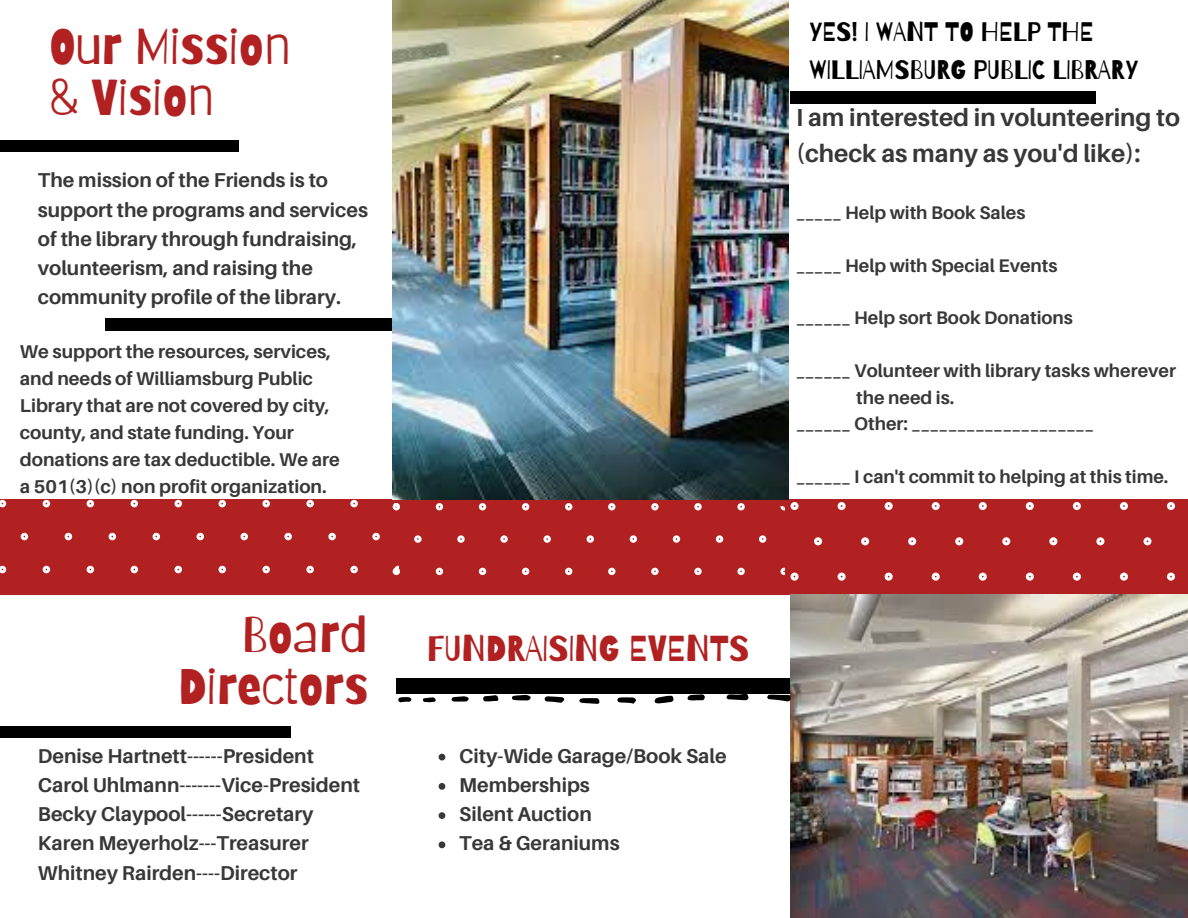
<style>
.page{position:relative;width:1188px;height:918px;background:#fff}
.page>*{position:absolute;margin:0;border:0;box-sizing:border-box;transform-origin:0 0}
.t1{font:49.8px "Barriecito";color:#b22121}
.t2{font:35.85px "Barriecito";color:#b22121}
.t3{font:26.7px/37.2px "Barriecito";color:#000}
.t4{font:700 24.6px/36.2px "Aileron";color:#383838}
.t5{font:700 20.1px/29.2px "Aileron";color:#383838}
.t6{font:700 18.6px/27px "Aileron";color:#383838}
.t7{font:700 18.3px "Aileron";color:#383838}
</style>
<div class="page">
<div style="left:396px;top:679px;width:403px;height:14px;background:#000"></div>
<div style="left:0;top:500px;width:1188px;height:94px;background:#b22121"></div>
<svg style="left:0;top:500px;width:6px;height:7px"></svg>
<svg style="left:43px;top:500px;width:7px;height:7px"></svg>
<svg style="left:87px;top:500px;width:7px;height:7px"></svg>
<svg style="left:131px;top:500px;width:7px;height:7px"></svg>
<svg style="left:175px;top:500px;width:7px;height:7px"></svg>
<svg style="left:218px;top:500px;width:8px;height:7px"></svg>
<svg style="left:262px;top:500px;width:8px;height:7px"></svg>
<svg style="left:306px;top:500px;width:8px;height:7px"></svg>
<svg style="left:350px;top:500px;width:8px;height:7px"></svg>
<svg style="left:21px;top:533px;width:7px;height:7px"></svg>
<svg style="left:65px;top:533px;width:7px;height:7px"></svg>
<svg style="left:109px;top:533px;width:7px;height:7px"></svg>
<svg style="left:153px;top:533px;width:7px;height:7px"></svg>
<svg style="left:196px;top:533px;width:8px;height:7px"></svg>
<svg style="left:240px;top:533px;width:8px;height:7px"></svg>
<svg style="left:284px;top:533px;width:8px;height:7px"></svg>
<svg style="left:328px;top:533px;width:8px;height:7px"></svg>
<svg style="left:372px;top:533px;width:8px;height:7px"></svg>
<svg style="left:0;top:566px;width:6px;height:7px"></svg>
<svg style="left:43px;top:566px;width:7px;height:7px"></svg>
<svg style="left:87px;top:566px;width:7px;height:7px"></svg>
<svg style="left:131px;top:566px;width:7px;height:7px"></svg>
<svg style="left:175px;top:566px;width:7px;height:7px"></svg>
<svg style="left:218px;top:566px;width:8px;height:7px"></svg>
<svg style="left:262px;top:566px;width:8px;height:7px"></svg>
<svg style="left:306px;top:566px;width:8px;height:7px"></svg>
<svg style="left:350px;top:566px;width:8px;height:7px"></svg>
<div style="left:105px;top:318px;width:334px;height:13px;background:#000"></div>
<img style="left:393px;top:0;width:396px;height:499px">
<img style="left:790px;top:594px;width:398px;height:324px">
<div style="left:0;top:140px;width:239px;height:12px;background:#000"></div>
<div style="left:790px;top:92px;width:306px;height:11px;background:#000"></div>
<div style="left:0;top:726px;width:290px;height:11px;background:#000"></div>
<svg style="left:393px;top:503px;width:7px;height:7px"></svg>
<svg style="left:436px;top:503px;width:7px;height:7px"></svg>
<svg style="left:479px;top:503px;width:7px;height:7px"></svg>
<svg style="left:522px;top:503px;width:7px;height:7px"></svg>
<svg style="left:565px;top:503px;width:7px;height:7px"></svg>
<svg style="left:608px;top:503px;width:8px;height:7px"></svg>
<svg style="left:651px;top:503px;width:8px;height:7px"></svg>
<svg style="left:694px;top:503px;width:8px;height:7px"></svg>
<svg style="left:737px;top:503px;width:8px;height:7px"></svg>
<svg style="left:414px;top:535px;width:8px;height:8px"></svg>
<svg style="left:457px;top:535px;width:8px;height:8px"></svg>
<svg style="left:500px;top:535px;width:8px;height:8px"></svg>
<svg style="left:543px;top:535px;width:8px;height:8px"></svg>
<svg style="left:587px;top:535px;width:7px;height:8px"></svg>
<svg style="left:630px;top:535px;width:7px;height:8px"></svg>
<svg style="left:673px;top:535px;width:7px;height:8px"></svg>
<svg style="left:716px;top:535px;width:7px;height:8px"></svg>
<svg style="left:759px;top:535px;width:7px;height:8px"></svg>
<svg style="left:393px;top:566px;width:7px;height:9px"></svg>
<svg style="left:436px;top:568px;width:7px;height:7px"></svg>
<svg style="left:479px;top:568px;width:7px;height:7px"></svg>
<svg style="left:522px;top:568px;width:7px;height:7px"></svg>
<svg style="left:565px;top:568px;width:7px;height:7px"></svg>
<svg style="left:608px;top:568px;width:8px;height:7px"></svg>
<svg style="left:651px;top:568px;width:8px;height:7px"></svg>
<svg style="left:694px;top:568px;width:8px;height:7px"></svg>
<svg style="left:737px;top:568px;width:8px;height:7px"></svg>
<svg style="left:781px;top:568px;width:3px;height:7px"></svg>
<svg style="left:791px;top:502px;width:8px;height:8px"></svg>
<svg style="left:838px;top:502px;width:8px;height:8px"></svg>
<svg style="left:885px;top:502px;width:8px;height:8px"></svg>
<svg style="left:932px;top:502px;width:8px;height:8px"></svg>
<svg style="left:979px;top:502px;width:8px;height:8px"></svg>
<svg style="left:1026px;top:502px;width:8px;height:8px"></svg>
<svg style="left:1073px;top:502px;width:8px;height:8px"></svg>
<svg style="left:1120px;top:502px;width:8px;height:8px"></svg>
<svg style="left:1167px;top:502px;width:8px;height:8px"></svg>
<svg style="left:814px;top:537px;width:8px;height:8px"></svg>
<svg style="left:861px;top:537px;width:8px;height:8px"></svg>
<svg style="left:908px;top:537px;width:8px;height:8px"></svg>
<svg style="left:955px;top:537px;width:8px;height:8px"></svg>
<svg style="left:1002px;top:537px;width:8px;height:8px"></svg>
<svg style="left:1049px;top:537px;width:8px;height:8px"></svg>
<svg style="left:1096px;top:537px;width:8px;height:8px"></svg>
<svg style="left:1143px;top:537px;width:9px;height:8px"></svg>
<svg style="left:791px;top:573px;width:8px;height:8px"></svg>
<svg style="left:838px;top:573px;width:8px;height:8px"></svg>
<svg style="left:885px;top:573px;width:8px;height:8px"></svg>
<svg style="left:932px;top:573px;width:8px;height:8px"></svg>
<svg style="left:979px;top:573px;width:8px;height:8px"></svg>
<svg style="left:1026px;top:573px;width:8px;height:8px"></svg>
<svg style="left:1073px;top:573px;width:8px;height:8px"></svg>
<svg style="left:1120px;top:573px;width:8px;height:8px"></svg>
<svg style="left:1167px;top:573px;width:8px;height:8px"></svg>
<svg style="left:439px;top:754px;width:6px;height:6px"></svg>
<svg style="left:439px;top:783px;width:6px;height:7px"></svg>
<svg style="left:439px;top:812px;width:6px;height:7px"></svg>
<svg style="left:439px;top:841px;width:6px;height:7px"></svg>
<svg style="left:767px;top:695px;width:24px;height:6px"></svg>
<svg style="left:654px;top:696px;width:20px;height:7px"></svg>
<svg style="left:727px;top:694px;width:22px;height:6px"></svg>
<svg style="left:579px;top:698px;width:20px;height:6px"></svg>
<svg style="left:545px;top:696px;width:19px;height:7px"></svg>
<svg style="left:617px;top:697px;width:19px;height:7px"></svg>
<svg style="left:687px;top:694px;width:18px;height:6px"></svg>
<svg style="left:512px;top:695px;width:19px;height:6px"></svg>
<svg style="left:483px;top:695px;width:15px;height:6px"></svg>
<svg style="left:452px;top:696px;width:17px;height:6px"></svg>
<svg style="left:398px;top:697px;width:13px;height:5px"></svg>
<svg style="left:423px;top:697px;width:13px;height:5px"></svg>
<p class="t1" style="left:49px;top:16px;width:243px">Our Mission</p>
<p class="t1" style="left:49px;top:67px;width:167px">&amp; Vision</p>
<p class="t5" style="left:38px;top:165px;width:332px">The mission of the Friends is to support the programs and services of the library through fundraising, volunteerism, and raising the community profile of the library.</p>
<p class="t6" style="left:20px;top:337px;width:322px">We support the resources, services, and needs of Williamsburg Public Library that are not covered by city, county, and state funding. Your donations are tax deductible. We are a 501(3)(c) non profit organization.</p>
<p class="t1" style="left:242px;top:604px;width:128px">Board</p>
<p class="t1" style="left:178px;top:656px;width:192px">Directors</p>
<p class="t5" style="left:38px;top:741px;width:278px">Denise Hartnett------President</p>
<p class="t5" style="left:38px;top:770px;width:324px">Carol Uhlmann-------Vice-President</p>
<p class="t5" style="left:38px;top:799px;width:277px">Becky Claypool------Secretary</p>
<p class="t5" style="left:38px;top:828px;width:272px">Karen Meyerholz---Treasurer</p>
<p class="t5" style="left:38px;top:858px;width:261px">Whitney Rairden----Director</p>
<p class="t3" style="left:809px;top:13px;width:331px">YES! I WANT TO HELP THE<br>WILLIAMSBURG PUBLIC LIBRARY</p>
<p class="t4" style="left:796px;top:99px;width:386px">I am interested in volunteering to (check as many as you'd like):</p>
<p class="t7" style="left:796px;top:201px;width:231px">_____ Help with Book Sales</p>
<p class="t7" style="left:796px;top:254px;width:263px">_____ Help with Special Events</p>
<p class="t7" style="left:796px;top:307px;width:278px">______ Help sort Book Donations</p>
<p class="t7" style="left:796px;top:360px;width:381px">______ Volunteer with library tasks wherever</p>
<p class="t7" style="left:856px;top:386px;width:100px">the need is.</p>
<p class="t7" style="left:796px;top:413px;width:299px">______ Other: ____________________</p>
<p class="t7" style="left:796px;top:465px;width:374px">______ I can't commit to helping at this time.</p>
<p class="t2" style="left:427px;top:627px;width:324px">FUNDRAISING EVENTS</p>
<p class="t5" style="left:459px;top:741px;width:269px">City-Wide Garage/Book Sale</p>
<p class="t5" style="left:459px;top:770px;width:132px">Memberships</p>
<p class="t5" style="left:459px;top:799px;width:134px">Silent Auction</p>
<p class="t5" style="left:459px;top:828px;width:162px">Tea &amp; Geraniums</p>
</div>
